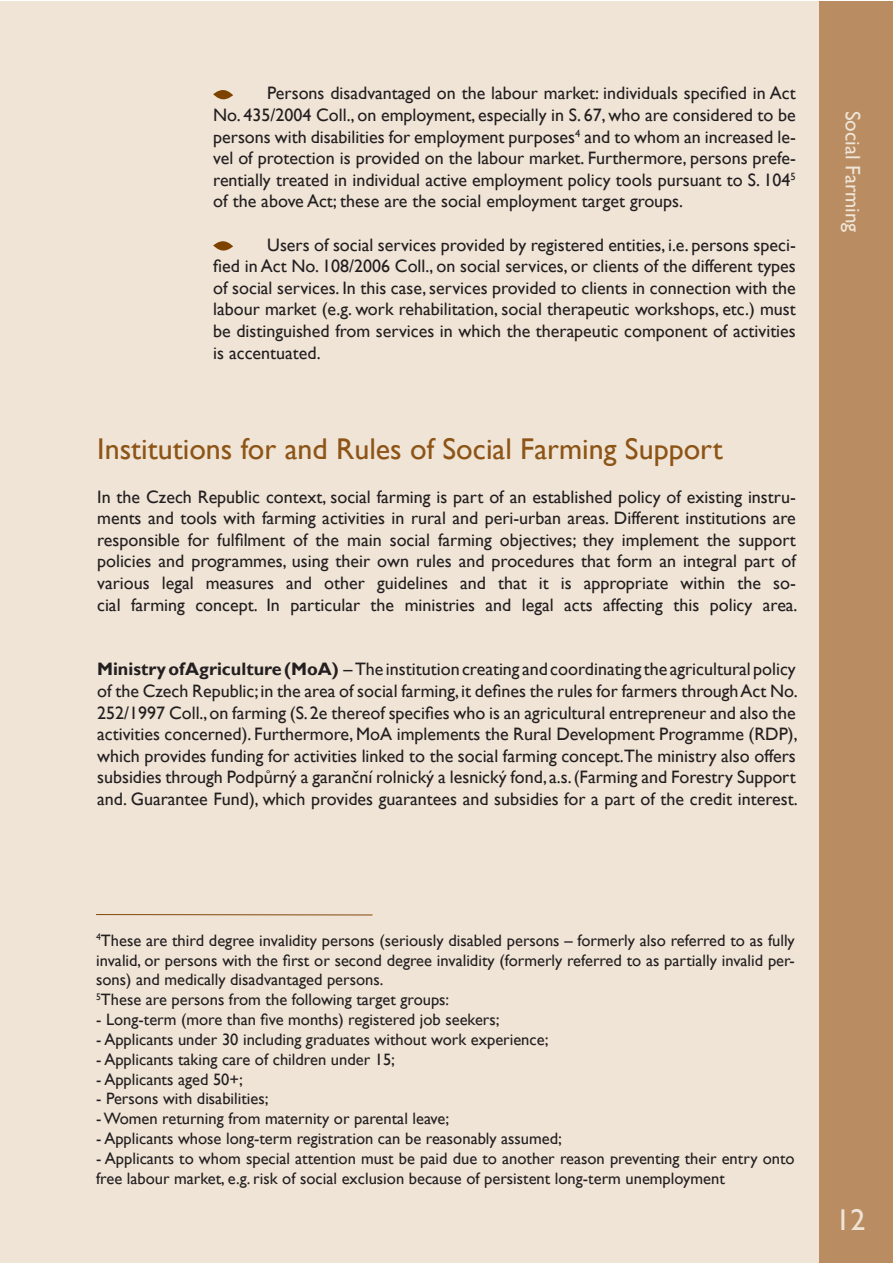
<style>
.page{position:relative;width:893px;height:1263px;background:#fff}
.page>*{position:absolute;margin:0;border:0;box-sizing:border-box;transform-origin:0 0}
.t1{font:30px "Gill Sans";color:#8d5416}
.t2{font:30px "Gill Sans";color:#efe4d6}
.t3{font:21px "Gill Sans";color:#efe4d6}
.t4{font:18px/21.6px "Gill Sans";color:#231f20;text-align:justify}
.t5{font:16.5px/19.8px "Gill Sans";color:#231f20;text-align:justify}
.s1{font-weight:700}
</style>
<div class="page">
<div style="left:0;top:1px;width:893px;height:1261px;background:#efe4d6"></div>
<div style="left:819px;top:1px;width:74px;height:1261px;background:#b98c62"></div>
<svg style="left:213px;top:90px;width:20px;height:10px"></svg>
<svg style="left:213px;top:241px;width:20px;height:10px"></svg>
<hr style="left:96px;top:914px;width:276px;height:1px;background:#814909">
<p class="t4" style="left:213px;top:83px;width:584px;text-indent:54px">Persons disadvantaged on the labour market: individuals specified in Act No. 435/2004 Coll., on employment, especially in S. 67, who are considered to be persons with disabilities for employment purposes<sup>4</sup> and to whom an increased le&shy;vel of protection is provided on the labour market. Furthermore, persons prefe&shy;rentially treated in individual active employment policy tools pursuant to S. 104<sup>5 </sup>of the above Act; these are the social employment target groups.</p>
<p class="t4" style="left:213px;top:234px;width:584px;text-indent:54px">Users of social services provided by registered entities, i.e. persons speci&shy;fied in Act No. 108/2006 Coll., on social services, or clients of the different types of social services. In this case, services provided to clients in connection with the labour market (e.g. work rehabilitation, social therapeutic workshops, etc.) must be distinguished from services in which the therapeutic component of activities is accentuated.</p>
<p class="t1" style="left:97px;top:432px;width:627px">Institutions for and Rules of Social Farming Support</p>
<p class="t4" style="left:97px;top:486px;width:700px">In the Czech Republic context, social farming is part of an established policy of existing instru&shy;ments and tools with farming activities in rural and peri-urban areas. Different institutions are</p>
<p class="t4" style="left:97px;top:529px;width:700px">responsible for fulfilment of the main social farming objectives; they implement the support</p>
<p class="t4" style="left:97px;top:551px;width:700px">policies and programmes, using their own rules and procedures that form an integral part of</p>
<p class="t4" style="left:97px;top:572px;width:702px">various legal measures and other guidelines and that it is appropriate within the so&shy;cial farming concept. In particular the ministries and legal acts affecting this policy area.</p>
<p class="t4" style="left:97px;top:659px;width:702px"><span class="s1">Ministry of Agriculture (MoA)</span> – The institution creating and coordinating the agricultural policy of the Czech Republic; in the area of social farming, it defines the rules for farmers through Act No.<br>252/1997 Coll., on farming (S. 2e thereof specifies who is an agricultural entrepreneur and also the activities concerned). Furthermore, MoA implements the Rural Development Programme (RDP), which provides funding for activities linked to the social farming concept.The ministry also offers subsidies through Podpůrný a garanční rolnický a lesnický fond, a.s. (Farming and Forestry Support and. Guarantee Fund), which provides guarantees and subsidies for a part of the credit interest.</p>
<p class="t3" style="left:865px;top:111px;width:123px;rotate:90deg">Social Farming</p>
<p class="t5" style="left:96px;top:931px;width:700px"><sup>4</sup>These are third degree invalidity persons (seriously disabled persons – formerly also referred to as fully invalid, or persons with the first or second degree invalidity (formerly referred to as partially invalid per&shy;sons) and medically disadvantaged persons.</p>
<p class="t5" style="left:96px;top:990px;width:355px"><sup>5</sup>These are persons from the following target groups:</p>
<p class="t5" style="left:96px;top:1010px;width:405px">- Long-term (more than five months) registered job seekers;</p>
<p class="t5" style="left:96px;top:1030px;width:454px">- Applicants under 30 including graduates without work experience;</p>
<p class="t5" style="left:96px;top:1049px;width:300px">- Applicants taking care of children under 15;</p>
<p class="t5" style="left:96px;top:1069px;width:148px">- Applicants aged 50+;</p>
<p class="t5" style="left:96px;top:1089px;width:174px">- Persons with disabilities;</p>
<p class="t5" style="left:96px;top:1109px;width:354px">- Women returning from maternity or parental leave;</p>
<p class="t5" style="left:96px;top:1129px;width:467px">- Applicants whose long-term registration can be reasonably assumed;</p>
<p class="t5" style="left:96px;top:1148px;width:700px">- Applicants to whom special attention must be paid due to another reason preventing their entry onto free labour market, e.g. risk of social exclusion because of persistent long-term unemployment</p>
<p class="t2" style="left:835px;top:1202px;width:31px">12</p>
</div>
